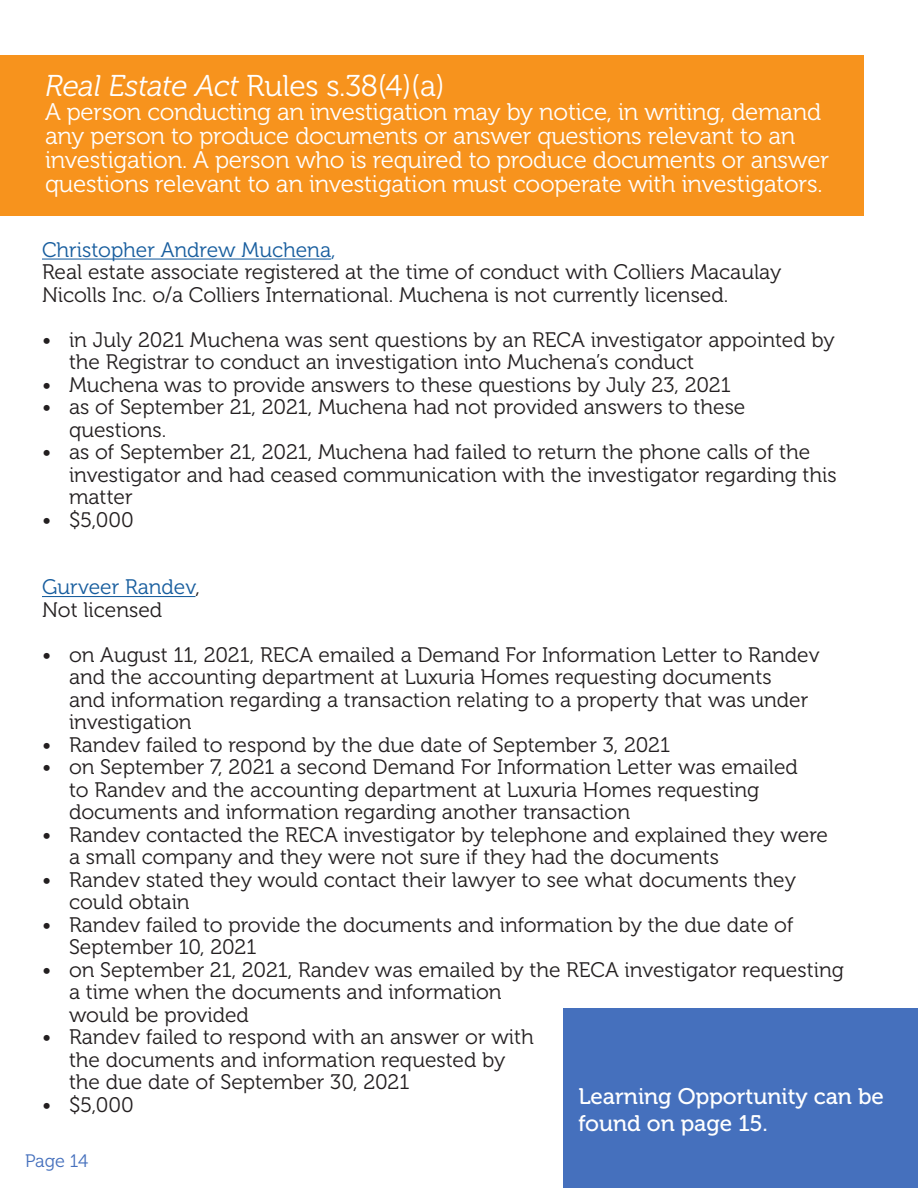
<style>
.page{position:relative;width:918px;height:1188px;background:#fff}
.page>*{position:absolute;margin:0;border:0;box-sizing:border-box;transform-origin:0 0}
.Heading_1{font:30px "Museo 300";letter-spacing:-.01em;color:#fff}
.Heading_1-2{font:24px/24px "Museo 300";letter-spacing:-.01em;color:#fff}
.Heading_2{font:22.5px/27px "Museo 500";color:#fff}
.bullets{font:21px/22.5px "Museo 300";color:#231f20}
.bullets-2{font:21px "Museo 300";color:#175d9e}
.t1{font:18px "Museo 300";letter-spacing:-.01em;color:#4570bd}
.s1{font-style:italic}
.s2{color:#231f20}
</style>
<div class="page">
<div style="left:0;top:56px;width:864px;height:160px;background:#f7931d"></div>
<hr style="left:42px;top:259px;width:289px;height:1px;background:#175d9e">
<hr style="left:42px;top:596px;width:154px;height:1px;background:#175d9e">
<div style="left:563px;top:1008px;width:355px;height:180px;background:#4570bd"></div>
<p class="Heading_1" style="left:45px;top:69px;width:401px"><span class="s1">Real Estate Act</span> Rules s.38(4)(a)</p>
<p class="Heading_1-2" style="left:45px;top:100px;width:786px">A person conducting an investigation may by notice, in writing, demand any person to produce documents or answer questions relevant to an investigation. A person who is required to produce documents or answer questions relevant to an investigation must cooperate with investigators.</p>
<p class="bullets-2" style="left:42px;top:238px;width:295px">Christopher Andrew Muchena,</p>
<p class="bullets" style="left:42px;top:261px;width:741px">Real estate associate registered at the time of conduct with Colliers Macaulay<br>Nicolls Inc. o/a Colliers International. Muchena is not currently licensed.</p>
<p class="bullets" style="left:69px;top:329px;width:767px;text-indent:-27px">• in July 2021 Muchena was sent questions by an RECA investigator appointed by the Registrar to conduct an investigation into Muchena’s conduct</p>
<p class="bullets" style="left:42px;top:374px;width:690px">• Muchena was to provide answers to these questions by July 23, 2021</p>
<p class="bullets" style="left:69px;top:396px;width:678px;text-indent:-27px">• as of September 21, 2021, Muchena had not provided answers to these questions.</p>
<p class="bullets" style="left:69px;top:441px;width:769px;text-indent:-27px">• as of September 21, 2021, Muchena had failed to return the phone calls of the investigator and had ceased communication with the investigator regarding this matter</p>
<p class="bullets" style="left:42px;top:509px;width:93px">• $5,000</p>
<p class="bullets-2" style="left:42px;top:576px;width:160px">Gurveer Randev<span class="s2">,</span></p>
<p class="bullets" style="left:42px;top:599px;width:122px">Not licensed</p>
<p class="bullets" style="left:69px;top:644px;width:752px;text-indent:-27px">• on August 11, 2021, RECA emailed a Demand For Information Letter to Randev and the accounting department at Luxuria Homes requesting documents<br>and information regarding a transaction relating to a property that was under investigation</p>
<p class="bullets" style="left:42px;top:734px;width:630px">• Randev failed to respond by the due date of September 3, 2021</p>
<p class="bullets" style="left:69px;top:756px;width:730px;text-indent:-27px">• on September 7, 2021 a second Demand For Information Letter was emailed to Randev and the accounting department at Luxuria Homes requesting documents and information regarding another transaction</p>
<p class="bullets" style="left:69px;top:824px;width:761px;text-indent:-27px">• Randev contacted the RECA investigator by telephone and explained they were a small company and they were not sure if they had the documents</p>
<p class="bullets" style="left:69px;top:869px;width:729px;text-indent:-27px">• Randev stated they would contact their lawyer to see what documents they could obtain</p>
<p class="bullets" style="left:69px;top:914px;width:726px;text-indent:-27px">• Randev failed to provide the documents and information by the due date of<br>September 10, 2021</p>
<p class="bullets" style="left:69px;top:959px;width:776px;text-indent:-27px">• on September 21, 2021, Randev was emailed by the RECA investigator requesting a time when the documents and information<br>would be provided</p>
<p class="bullets" style="left:69px;top:1026px;width:466px;text-indent:-27px">• Randev failed to respond with an answer or with the documents and information requested by the due date of September 30, 2021</p>
<p class="bullets" style="left:42px;top:1094px;width:93px">• $5,000</p>
<p class="Heading_2" style="left:578px;top:1084px;width:307px">Learning Opportunity can be found on page 15.</p>
<p class="t1" style="left:25px;top:1151px;width:65px">Page 14</p>
</div>
